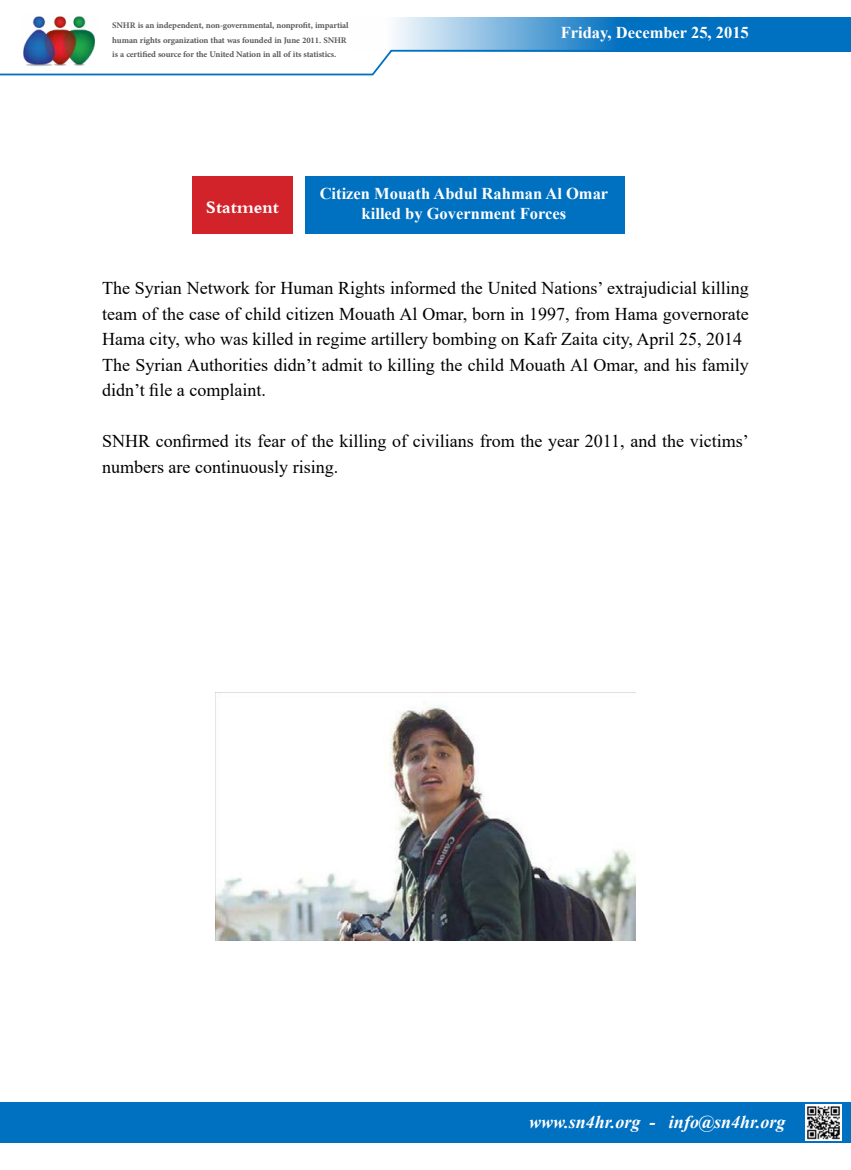
<style>
.page{position:relative;width:851px;height:1170px;background:#fff}
.page>*{position:absolute;margin:0;border:0;box-sizing:border-box;transform-origin:0 0}
.t1{font:18px/25.5px "Times New Roman";color:#000}
.t2{font:italic 700 18px "Times New Roman";color:#fff}
.t3{font:700 18px "Traditional Arabic";color:#fff}
.t4{font:700 16.5px/19.8px "Times New Roman";color:#fff;text-align:center}
.t5{font:700 12px/14.4px "Adobe Arabic";letter-spacing:-.01em;color:#58595b}
</style>
<div class="page">
<img style="left:23px;top:16px;width:72px;height:33px">
<div style="left:0;top:1101px;width:850px;height:41px;background:#0070c0"></div>
<svg style="left:0;top:49px;width:392px;height:27px"></svg>
<img style="left:805px;top:1104px;width:36px;height:36px">
<svg style="left:349px;top:17px;width:501px;height:35px;background:#4b9ad2"></svg>
<div style="left:304px;top:176px;width:320px;height:58px;background:#0070c0"></div>
<div style="left:192px;top:176px;width:100px;height:58px;background:#d2232a"></div>
<img style="left:215px;top:692px;width:420px;height:248px">
<p class="t5" style="left:112px;top:17px;width:238px">SNHR anis independent, non-governmental, nonprofit, impartial</p>
<p class="t5" style="left:112px;top:31px;width:236px">human rights organization that was founded in June 2011. SNHR ais certified source for the United Nation in all of its statistics.</p>
<p class="t4" style="left:560px;top:22px;width:190px">Friday, December 25, 2015</p>
<p class="t3" style="left:206px;top:197px;width:74px">Statment</p>
<p class="t4" style="left:319px;top:183px;width:290px">Citizen Mouath Abdul Rahman Al Omar killed by Government Forces</p>
<p class="t1" style="left:102px;top:275px;width:648px">The Syrian Network for Human Rights informed the United Nations’ extrajudicial killing team of the case of child citizen Mouath Al Omar, born in 1997, from Hama governorate Hama city, who was killed in regime artillery bombing on Kafr Zaita city, April 25, 2014<br>The Syrian Authorities didn t’ admit to killing the child Mouath Al Omar, and his family didn t’ file a complaint.</p>
<p class="t1" style="left:102px;top:428px;width:648px">SNHR confirmed its fear of the killing of civilians from the year 2011, and the victims‘ numbers are continuously rising.</p>
<p class="t2" style="left:529px;top:1108px;width:113px">www.sn4hr.org</p>
<p class="t2" style="left:649px;top:1108px;width:7px">-</p>
<p class="t2" style="left:669px;top:1108px;width:118px">info@sn4hr.org</p>
</div>
